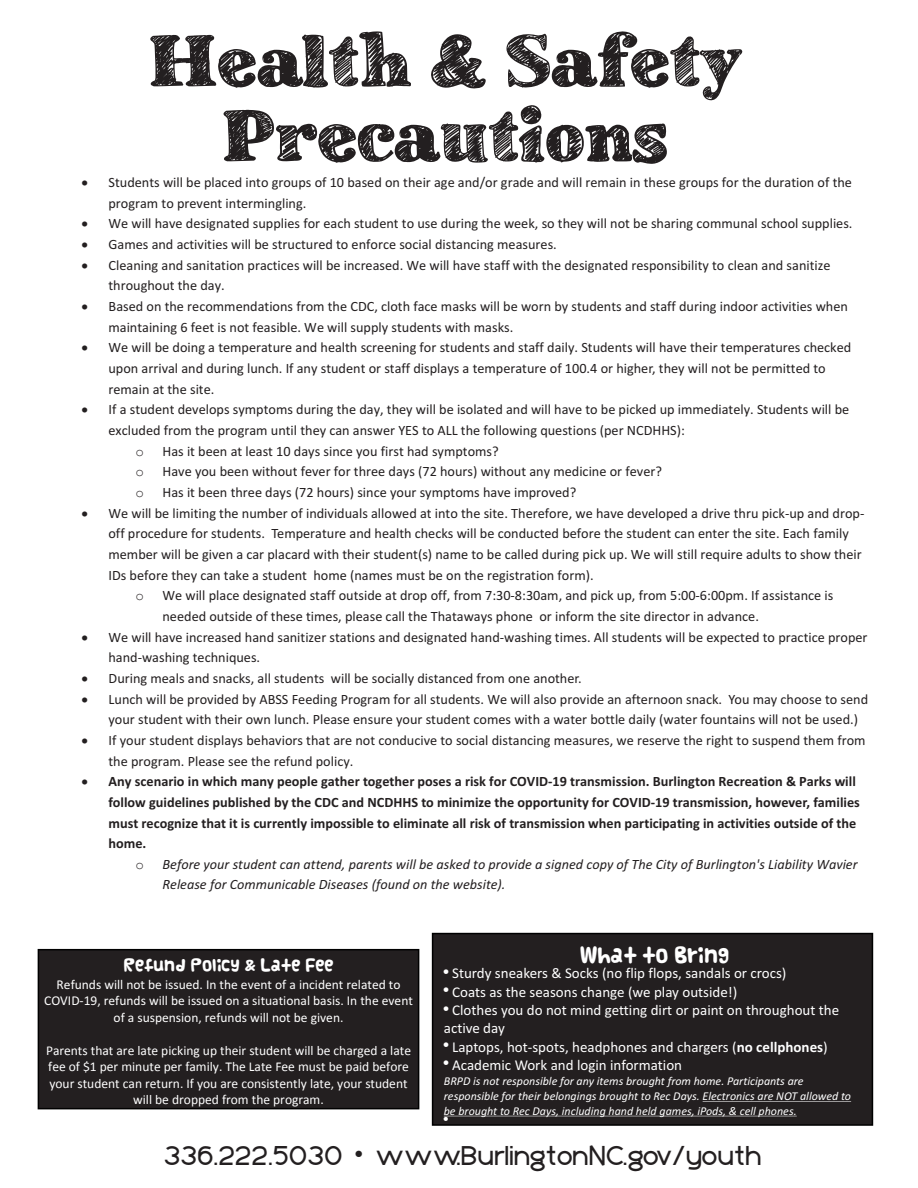
<style>
.page{position:relative;width:918px;height:1188px;background:#fff}
.page>*{position:absolute;margin:0;border:0;box-sizing:border-box;transform-origin:0 0}
.t1{font:72px/75px "School Book New";color:#231f20;text-align:center}
.t2{font:24px "Basico";color:#231f20}
.t3{font:17.25px "Funnier";color:#fff}
.t4{font:15px "Calibri";color:#fff}
.t5{font:14.25px/20.7px "Calibri";color:#231f20}
.t6{font:700 14.25px/20.7px "Calibri";color:#231f20}
.t7{font:italic 14.25px/20.2px "Calibri";color:#231f20}
.t8{font:14.25px "Courier New";color:#231f20}
.t9{font:13.5px/16.5px "Calibri";color:#fff;text-align:center}
.t10{font:13.5px "Funnier";color:#fff}
.t11{font:italic 12px/14.7px "Calibri";color:#fff}
.s1{font-weight:700}
</style>
<div class="page">
<div style="left:38px;top:949px;width:381px;height:160px;background:#231f20;border:2px solid #000"></div>
<div style="left:432px;top:933px;width:441px;height:193px;background:#231f20;border:2px solid #000"></div>
<hr style="left:703px;top:1101px;width:148px;height:1px;background:#fff">
<hr style="left:444px;top:1116px;width:353px;height:1px;background:#fff">
<h1 class="t1" style="left:149px;top:31px;width:594px">Health &amp; Safety<br>Precautions</h1>
<p class="t5" style="left:108px;top:173px;width:745px;text-indent:-27px">• Students will be placed into groups of 10 based on their age and/or grade and will remain in these groups for the duration of the program to prevent intermingling.</p>
<p class="t5" style="left:82px;top:215px;width:773px">• We will have designated supplies for each student to use during the week, so they will not be sharing communal school supplies.</p>
<p class="t5" style="left:82px;top:235px;width:477px">• Games and activities will be structured to enforce social distancing measures.</p>
<p class="t5" style="left:108px;top:256px;width:724px;text-indent:-27px">• Cleaning and sanitation practices will be increased. We will have staff with the designated responsibility to clean and sanitize throughout the day.</p>
<p class="t5" style="left:108px;top:297px;width:741px;text-indent:-27px">• Based on the recommendations from the CDC, cloth face masks will be worn by students and staff during indoor activities when maintaining 6 feet is not feasible. We will supply students with masks.</p>
<p class="t5" style="left:108px;top:338px;width:744px;text-indent:-27px">• We will be doing a temperature and health screening for students and staff daily. Students will have their temperatures checked upon arrival and during lunch. If any student or staff displays a temperature of 100.4 or higher, they will not be permitted to remain at the site.</p>
<p class="t5" style="left:108px;top:400px;width:742px;text-indent:-27px">• If a student develops symptoms during the day, they will be isolated and will have to be picked up immediately. Students will be excluded from the program until they can answer YES to ALL the following questions (per NCDHHS):</p>
<p class="t8" style="left:136px;top:447px;width:10px">o</p>
<p class="t5" style="left:163px;top:442px;width:338px">Has it been at least 10 days since you first had symptoms?</p>
<p class="t8" style="left:136px;top:468px;width:10px">o</p>
<p class="t5" style="left:163px;top:462px;width:501px">Have you been without fever for three days (72 hours) without any medicine or fever?</p>
<p class="t8" style="left:136px;top:488px;width:10px">o</p>
<p class="t5" style="left:163px;top:483px;width:415px">Has it been three days (72 hours) since your symptoms have improved?</p>
<p class="t5" style="left:108px;top:504px;width:757px;text-indent:-27px">• We will be limiting the number of individuals allowed at into the site. Therefore, we have developed a drive thru pick-up and drop&shy;off procedure for students. Temperature and health checks will be conducted before the student can enter the site. Each family member will be given a car placard with their student(s) name to be called during pick up. We will still require adults to show their IDs before they can take a student home (names must be on the registration form).</p>
<p class="t8" style="left:136px;top:592px;width:10px">o</p>
<p class="t5" style="left:163px;top:587px;width:672px">We will place designated staff outside at drop off, from 7:30-8:30am, and pick up, from 5:00-6:00pm. If assistance is needed outside of these times, please call the Thataways phone or inform the site director in advance.</p>
<p class="t5" style="left:108px;top:628px;width:761px;text-indent:-27px">• We will have increased hand sanitizer stations and designated hand-washing times. All students will be expected to practice proper hand-washing techniques.</p>
<p class="t5" style="left:82px;top:669px;width:502px">• During meals and snacks, all students will be socially distanced from one another.</p>
<p class="t5" style="left:108px;top:690px;width:761px;text-indent:-27px">• Lunch will be provided by ABSS Feeding Program for all students. We will also provide an afternoon snack. You may choose to send your student with their own lunch. Please ensure your student comes with a water bottle daily (water fountains will not be used.)</p>
<p class="t5" style="left:108px;top:731px;width:759px;text-indent:-27px">• If your student displays behaviors that are not conducive to social distancing measures, we reserve the right to suspend them from the program. Please see the refund policy.</p>
<p class="t6" style="left:108px;top:772px;width:753px;text-indent:-27px">• Any scenario in which many people gather together poses a risk for COVID-19 transmission. Burlington Recreation &amp; Parks will follow guidelines published by the CDC and NCDHHS to minimize the opportunity for COVID-19 transmission, however, families must recognize that it is currently impossible to eliminate all risk of transmission when participating in activities outside of the home.</p>
<p class="t8" style="left:135px;top:860px;width:10px">o</p>
<p class="t7" style="left:162px;top:855px;width:697px">Before your student can attend, parents will be asked to provide a signed copy of The City of Burlington's Liability Wavier<br>Release for Communicable Diseases (found on the website).</p>
<p class="t3" style="left:580px;top:946px;width:151px">What to Bring</p>
<p class="t4" style="left:452px;top:967px;width:336px">Sturdy sneakers &amp; Socks (no flip flops, sandals or crocs)</p>
<p class="t4" style="left:452px;top:985px;width:287px">Coats as the seasons change (we play outside!)</p>
<p class="t4" style="left:452px;top:1004px;width:389px">Clothes you do not mind getting dirt or paint on throughout the</p>
<p class="t4" style="left:444px;top:1022px;width:63px">active day</p>
<p class="t4" style="left:452px;top:1040px;width:377px">Laptops, hot-spots, headphones and chargers (<span class="s1">no cellphones</span>)</p>
<p class="t4" style="left:452px;top:1059px;width:232px">Academic Work and login information</p>
<p class="t11" style="left:444px;top:1075px;width:409px">BRPD is not responsible for any items brought from home. Participants are responsible for their belongings brought to Rec Days. Electronics are NOT allowed to be brought to Rec Days, including hand held games, iPods, &amp; cell phones.</p>
<h2 class="t2" style="left:164px;top:1146px;width:599px">336.222.5030 • www.BurlingtonNC.gov/youth</h2>
<p class="t10" style="left:124px;top:957px;width:211px">Refund Policy &amp; Late Fee</p>
<p class="t9" style="left:44px;top:977px;width:370px">Refunds will not be issued. In the event of a incident related to<br>COVID-19, refunds will be issued on a situational basis. In the event of a suspension, refunds will not be given.</p>
<p class="t9" style="left:46px;top:1042px;width:367px">Parents that are late picking up their student will be charged a late fee of $1 per minute per family. The Late Fee must be paid before your student can return. If you are consistently late, your student will be dropped from the program.</p>
</div>
